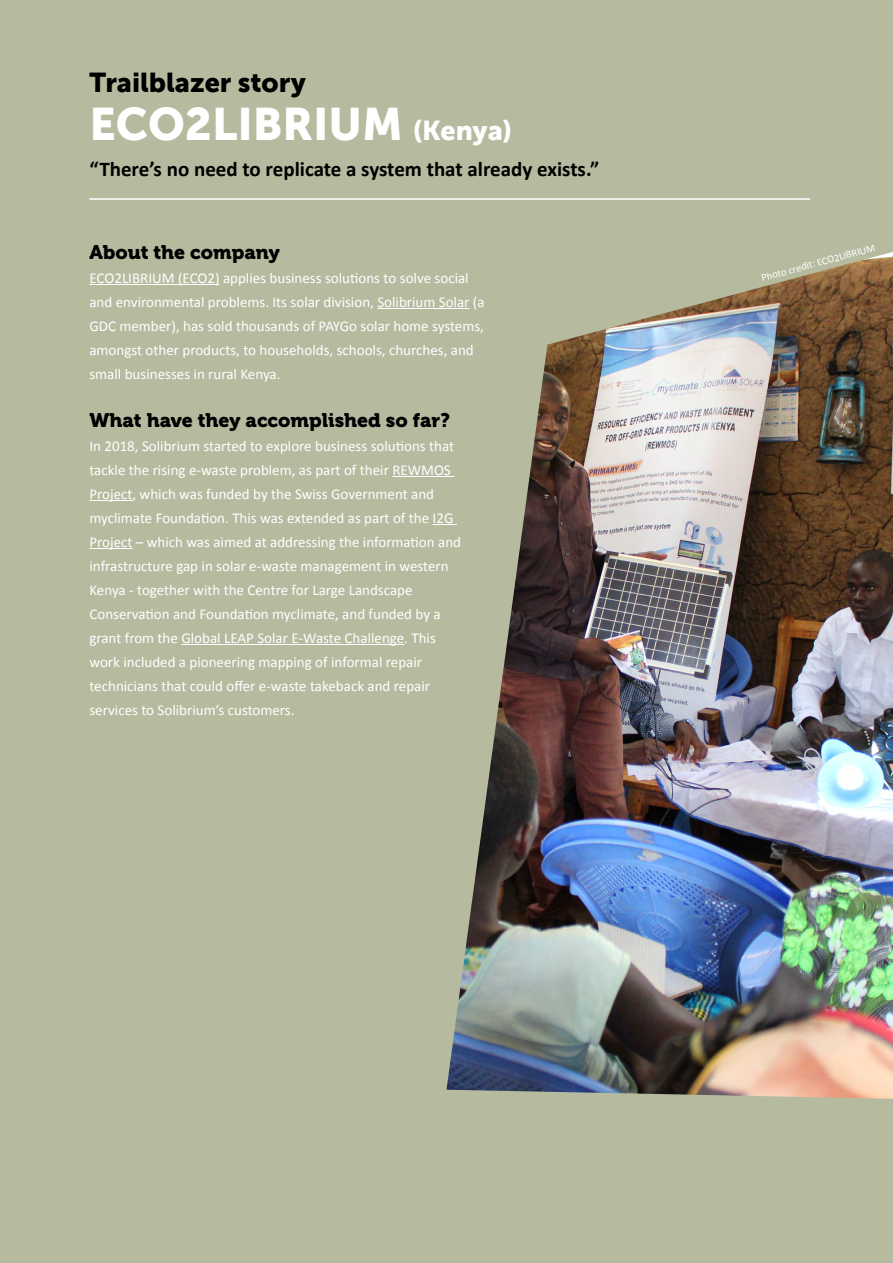
<style>
.page{position:relative;width:893px;height:1263px;background:#b6bb9f}
.page>*{position:absolute;margin:0;border:0;box-sizing:border-box;transform-origin:0 0}
.t1{font:45px "Museo Sans 900";color:#fff}
.t2{font:27px "Museo Sans 900";color:#000}
.t3{font:700 21px "Calibri";color:#000}
.t4{font:19.5px "Museo 900";color:#000}
.t5{font:15px/24px "Calibri";color:#fff}
.t6{font:10.5px "Calibri";color:#fff}
.s1{font-size:27px}
</style>
<div class="page">
<hr style="left:89px;top:284px;width:131px;height:1px;background:#fff">
<hr style="left:377px;top:308px;width:93px;height:1px;background:#fff">
<hr style="left:392px;top:476px;width:62px;height:1px;background:#fff">
<hr style="left:89px;top:500px;width:44px;height:1px;background:#fff">
<svg style="left:433px;top:524px;width:13px;height:1px"></svg>
<hr style="left:89px;top:548px;width:44px;height:1px;background:#fff">
<hr style="left:181px;top:644px;width:223px;height:1px;background:#fff">
<img style="left:446px;top:252px;width:447px;height:847px">
<hr style="left:89px;top:198px;width:721px;height:2px;background:#fff">
<h2 class="t2" style="left:89px;top:67px;width:218px">Trailblazer story</h2>
<h1 class="t1" style="left:89px;top:99px;width:424px">ECO2LIBRIUM <span class="s1">(Kenya)</span></h1>
<h3 class="t3" style="left:89px;top:155px;width:511px">“There’s no need to replicate a system that already exists.”</h3>
<h3 class="t4" style="left:89px;top:241px;width:192px">About the company</h3>
<p class="t5" style="left:89px;top:266px;width:397px">ECO2LIBRIUM (ECO2) applies business solutions to solve social and environmental problems. Its solar division, Solibrium Solar (a GDC member), has sold thousands of PAYGo solar home systems, amongst other products, to households, schools, churches, and small businesses in rural Kenya.</p>
<h3 class="t4" style="left:89px;top:409px;width:362px">What have they accomplished so far?</h3>
<p class="t5" style="left:89px;top:434px;width:373px">In 2018, Solibrium started to explore business solutions that tackle the rising e-waste problem, as part of their REWMOS Project, which was funded by the Swiss Government and myclimate Foundation. This was extended as part of the I2G Project – which was aimed at addressing the information and infrastructure gap in solar e-waste management in western Kenya - together with the Centre for Large Landscape Conservation and Foundation myclimate, and funded by a grant from the Global LEAP Solar E-Waste Challenge. This work included a pioneering mapping of informal repair technicians that could offer e-waste takeback and repair services to Solibrium’s customers.</p>
<p class="t6" style="left:760px;top:271px;width:119px;rotate:-15deg">Photo credit: ECO2LIBRIUM</p>
</div>
